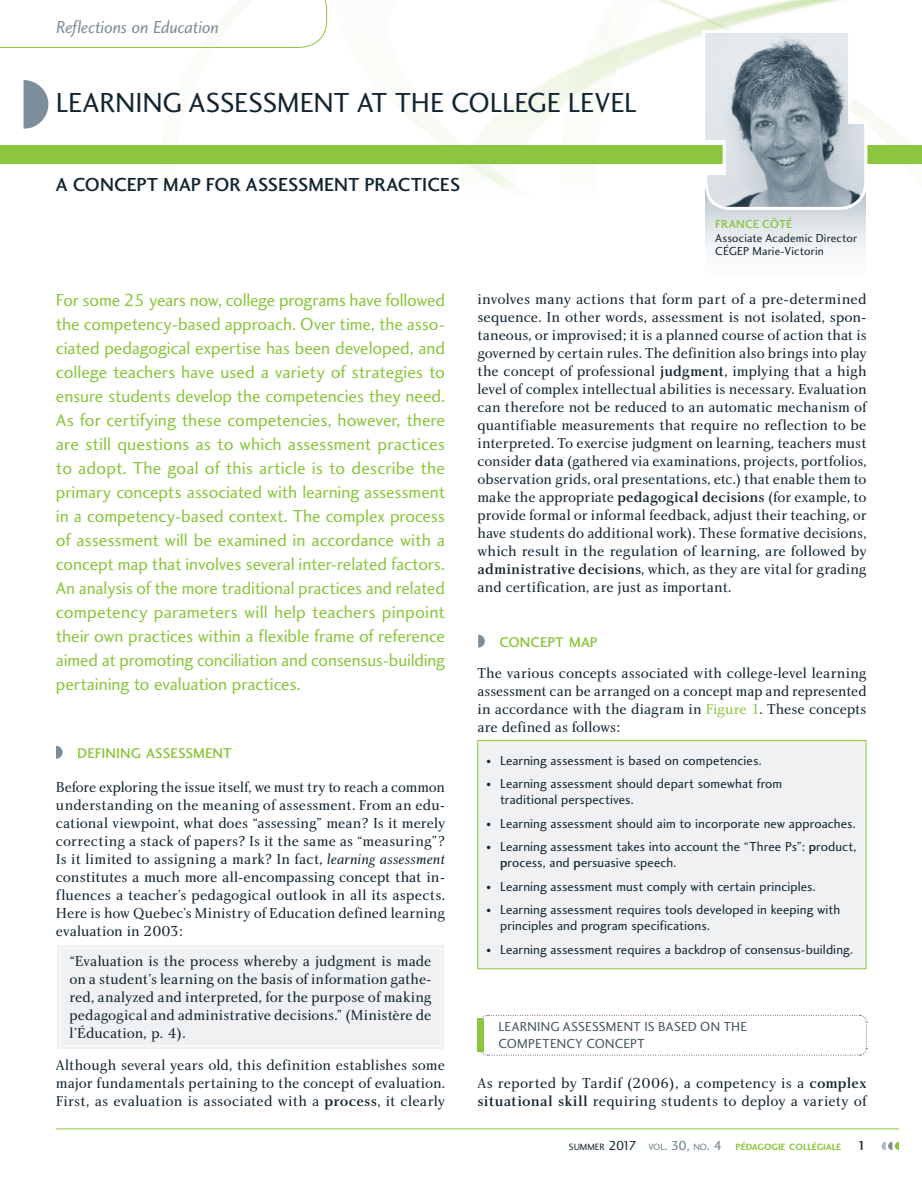
<style>
.page{position:relative;width:922px;height:1191px;background:#fff}
.page>*{position:absolute;margin:0;border:0;box-sizing:border-box;transform-origin:0 0}
.t1{font:28.5px "Charlotte Sans Book Plain";color:#122632}
.t2{font:19.5px "Charlotte Sans Medium Plain";color:#122632}
.Article__OK{font:18px/24px "Charlotte Sans Book Plain";letter-spacing:-.005em;color:#8bc63e;text-align:justify}
.t3{font:18px "Charlotte Sans Book Italic Plain";letter-spacing:-.005em;color:#7c8e9a}
.Article__OK-2{font:15px/18px "Charlotte Book Plain";letter-spacing:.005em;color:#122632;text-align:justify}
.SousTitre__OK{font:14.7px "Charlotte Sans Medium Plain";letter-spacing:.005em;color:#8bc63e}
.E-_texte_des_notes_e{font:13.5px/16.5px "Charlotte Sans Book Plain";letter-spacing:.005em;color:#122632}
.t4{font:13.5px/16.5px "Charlotte Sans Book Plain";letter-spacing:.015em;color:#425662}
.Photo{font:12px/13.5px "Charlotte Sans Book Plain";letter-spacing:.015em;color:#122632}
.t5{font:9.45px "Charlotte Sans Bold Plain";color:#8bc63e}
.s1{font-family:"Charlotte Book Italic Plain"}
.s2{font-family:"Charlotte Medium Plain"}
.s3{font-family:"Charlotte Sans Medium Plain";color:#8bc63e}
.s4{color:#8bc63e}
.s5{font-size:10.5px}
.s6{font-family:"Charlotte Sans Medium Plain"}
.s7{font-family:"Charlotte Sans Book Plain";color:#122632}
.s8{font-family:"Charlotte Sans Book Plain";font-size:13.5px;color:#122632}
.s9{font-family:"Charlotte Sans Book Plain";color:#687c88}
.s10{font-family:"Charlotte Sans Book Plain";font-size:13.5px;color:#687c88}
.s11{font-family:"Charlotte Sans Medium Plain";font-size:13.5px;color:#122632}
</style>
<div class="page">
<img style="left:0;top:0;width:921px;height:191px">
<svg style="left:24px;top:80px;width:24px;height:49px"></svg>
<div style="left:0;top:146px;width:921px;height:18px;background:#8bc63e"></div>
<hr style="left:56px;top:1128px;width:842px;height:1px;background:#8bc63e">
<svg style="left:881px;top:1141px;width:17px;height:9px"></svg>
<div style="left:477px;top:740px;width:389px;height:229px;background:#eff1f3;border:1px solid #8bc63e"></div>
<svg style="left:56px;top:745px;width:7px;height:14px"></svg>
<svg style="left:478px;top:634px;width:6px;height:13px"></svg>
<div style="left:57px;top:945px;width:387px;height:104px;background:#eff1f3"></div>
<div style="left:60px;top:948px;width:381px;height:98px;border:1px solid #fff"></div>
<svg style="left:705px;top:211px;width:160px;height:40px"></svg>
<svg style="left:700px;top:28px;width:168px;height:183px;background:#adb9bd"></svg>
<svg style="left:481px;top:1014px;width:386px;height:41px"></svg>
<div style="left:477px;top:1018px;width:7px;height:34px;background:#8bc63e"></div>
<svg style="left:0;top:0;width:327px;height:48px"></svg>
<p class="t3" style="left:56px;top:16px;width:164px">Reflections on Education</p>
<p class="t1" style="left:56px;top:85px;width:581px">LEARNING ASSESSMENT AT THE COLLEGE LEVEL</p>
<p class="t2" style="left:56px;top:173px;width:406px">A CONCEPT MAP FOR ASSESSMENT PRACTICES</p>
<p class="Article__OK" style="left:56px;top:287px;width:390px">For some 25 years now, college programs have followed the competency-based approach. Over time, the asso&shy;ciated pedagogical expertise has been developed, and college teachers have used a variety of strategies to ensure students develop the competencies they need.<br>As for certifying these competencies, however, there are still questions as to which assessment practices to adopt. The goal of this article is to describe the primary concepts associated with learning assessment in a competency-based context. The complex process of assessment will be examined in accordance with a concept map that involves several inter-related factors.<br>An analysis of the more traditional practices and related competency parameters will help teachers pinpoint their own practices within a flexible frame of reference aimed at promoting conciliation and consensus-building pertaining to evaluation practices.</p>
<p class="SousTitre__OK" style="left:77px;top:744px;width:156px">DEFINING ASSESSMENT</p>
<p class="Article__OK-2" style="left:56px;top:777px;width:390px">Before exploring the issue itself, we must try to reach a common understanding on the meaning of assessment. From an edu&shy;cational viewpoint, what does “assessing” mean? Is it merely correcting a stack of papers? Is it the same as “measuring”?<br>Is it limited to assigning a mark? In fact, <span class="s1">learning assessment </span>constitutes a much more all-encompassing concept that in&shy;fluences a teacher’s pedagogical outlook in all its aspects.<br>Here is how Quebec’s Ministry of Education defined learning evaluation in 2003:</p>
<p class="Article__OK-2" style="left:69px;top:951px;width:363px">“Evaluation is the process whereby a judgment is made on a student’s learning on the basis of information gathe&shy;red, analyzed and interpreted, for the purpose of making pedagogical and administrative decisions.” (Ministère de l’Éducation, p. 4).</p>
<p class="Article__OK-2" style="left:56px;top:1056px;width:390px">Although several years old, this definition establishes some major fundamentals pertaining to the concept of evaluation.<br>First, as evaluation is associated with a <span class="s2">process</span>, it clearly</p>
<p class="Photo" style="left:715px;top:217px;width:143px"><span class="s3">FRANCE CÔTÉ<br></span>Associate Academic Director</p>
<p class="Photo" style="left:715px;top:244px;width:110px">CÉGEP Marie-Victorin</p>
<p class="Article__OK-2" style="left:477px;top:289px;width:390px">involves many actions that form part of a pre-determined sequence. In other words, assessment is not isolated, spon&shy;taneous, or improvised; it is a planned course of action that is governed by certain rules. The definition also brings into play the concept of professional <span class="s2">judgment</span>, implying that a high level of complex intellectual abilities is necessary. Evaluation can therefore not be reduced to an automatic mechanism of quantifiable measurements that require no reflection to be interpreted. To exercise judgment on learning, teachers must consider <span class="s2">data</span> (gathered via examinations, projects, portfolios, observation grids, oral presentations, etc.) that enable them to make the appropriate <span class="s2">pedagogical decisions</span> (for example, to provide formal or informal feedback, adjust their teaching, or have students do additional work). These formative decisions, which result in the regulation of learning, are followed by <span class="s2">administrative decisions</span>, which, as they are vital for grading and certification, are just as important.</p>
<p class="SousTitre__OK" style="left:499px;top:633px;width:100px">CONCEPT MAP</p>
<p class="Article__OK-2" style="left:477px;top:663px;width:390px">The various concepts associated with college-level learning assessment can be arranged on a concept map and represented in accordance with the diagram in <span class="s4">Figure 1</span>. These concepts are defined as follows:</p>
<p class="E-_texte_des_notes_e" style="left:486px;top:751px;width:276px"><span class="s5">•</span> Learning assessment is based on competencies.</p>
<p class="E-_texte_des_notes_e" style="left:500px;top:775px;width:284px;text-indent:-14px"><span class="s5">•</span> Learning assessment should depart somewhat from traditional perspectives.</p>
<p class="E-_texte_des_notes_e" style="left:486px;top:814px;width:370px"><span class="s5">•</span> Learning assessment should aim to incorporate new approaches.</p>
<p class="E-_texte_des_notes_e" style="left:500px;top:838px;width:358px;text-indent:-14px"><span class="s5">•</span> Learning assessment takes into account the “Three Ps”: <span class="s6">p</span>roduct, <span class="s6">p</span>rocess, and <span class="s6">p</span>ersuasive speech.</p>
<p class="E-_texte_des_notes_e" style="left:486px;top:877px;width:331px"><span class="s5">•</span> Learning assessment must comply with certain principles.</p>
<p class="E-_texte_des_notes_e" style="left:500px;top:901px;width:342px;text-indent:-14px"><span class="s5">•</span> Learning assessment requires tools developed in keeping with principles and program specifications.</p>
<p class="E-_texte_des_notes_e" style="left:486px;top:940px;width:368px"><span class="s5">•</span> Learning assessment requires a backdrop of consensus-building.</p>
<p class="t4" style="left:498px;top:1018px;width:250px">LEARNING ASSESSMENT IS BASED ON THE<br>COMPETENCY CONCEPT</p>
<p class="Article__OK-2" style="left:477px;top:1073px;width:390px">As reported by Tardif (2006), a competency is a <span class="s2">complex situational skill</span> requiring students to deploy a variety of</p>
<p class="t5" style="left:568px;top:1141px;width:299px"><span class="s7">SUMMER</span> <span class="s8">2017</span> <span class="s9">VOL</span><span class="s10">. 30,</span> <span class="s9">NO</span><span class="s10">. 4</span> PÉDAGOGIE COLLÉGIALE <span class="s11">1</span></p>
</div>
